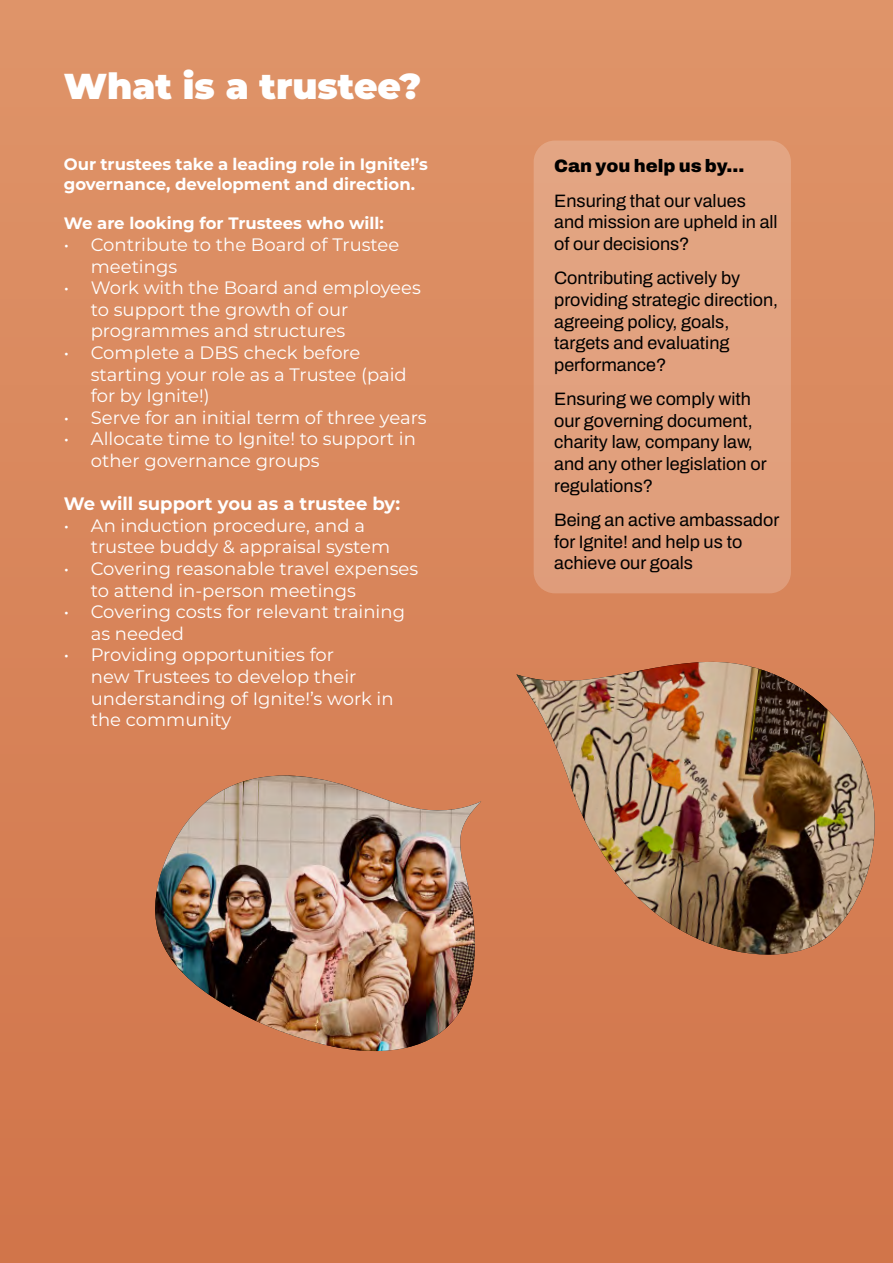
<style>
.page{position:relative;width:893px;height:1263px;background:#fff}
.page>*{position:absolute;margin:0;border:0;box-sizing:border-box;transform-origin:0 0}
.t1{font:900 36px "Montserrat";color:#fff}
.t2{font:18px/21.6px "Montserrat";color:#fff}
.t3{font:600 18px/21.6px "Archivo";color:#000}
.t4{font:700 18px "Montserrat";color:#fff}
.t5{font:700 16.5px/19.8px "Montserrat";color:#fff}
</style>
<div class="page">
<div style="left:0;top:0;width:893px;height:1263px;background:linear-gradient(to bottom,#df9469,#d1744a)"></div>
<div style="left:534px;top:141px;width:257px;height:452px;background:#e2a17f;border-radius:21px"></div>
<div style="left:152px;top:769px;width:329px;height:286px;background:#d68156"></div>
<img style="left:153px;top:775px;width:328px;height:278px">
<img style="left:516px;top:662px;width:366px;height:294px">
<h1 class="t1" style="left:64px;top:59px;width:359px">What is a trustee?</h1>
<h2 class="t5" style="left:64px;top:153px;width:366px">Our trustees take a leading role in Ignite!’s governance, development and direction.</h2>
<h2 class="t5" style="left:64px;top:213px;width:322px">We are looking for Trustees who will:</h2>
<p class="t2" style="left:91px;top:233px;width:310px;text-indent:-27px">• Contribute to the Board of Trustee meetings</p>
<p class="t2" style="left:91px;top:276px;width:332px;text-indent:-27px">• Work with the Board and employees to support the growth of our programmes and structures</p>
<p class="t2" style="left:91px;top:341px;width:318px;text-indent:-27px">• Complete a DBS check before starting your role as a Trustee (paid for by Ignite!)</p>
<p class="t2" style="left:64px;top:406px;width:364px">• Serve for an initial term of three years</p>
<p class="t2" style="left:91px;top:427px;width:327px;text-indent:-27px">• Allocate time to Ignite! to support in other governance groups</p>
<h1 class="t4" style="left:64px;top:491px;width:338px">We will support you as a trustee by:</h1>
<p class="t2" style="left:91px;top:514px;width:301px;text-indent:-27px">• An induction procedure, and a trustee buddy &amp; appraisal system</p>
<p class="t2" style="left:91px;top:557px;width:329px;text-indent:-27px">• Covering reasonable travel expenses to attend in-person meetings</p>
<p class="t2" style="left:91px;top:600px;width:316px;text-indent:-27px">• Covering costs for relevant training as needed</p>
<p class="t2" style="left:91px;top:643px;width:304px;text-indent:-27px">• Providing opportunities for<br>new Trustees to develop their understanding of Ignite!’s work in the community</p>
<p class="t3" style="left:554px;top:155px;width:192px">Can you help us by...</p>
<p class="t3" style="left:554px;top:190px;width:225px">Ensuring that our values and mission are upheld in all of our decisions?</p>
<p class="t3" style="left:554px;top:267px;width:225px">Contributing actively by providing strategic direction, agreeing policy, goals, targets and evaluating performance?</p>
<p class="t3" style="left:554px;top:388px;width:214px">Ensuring we comply with our governing document, charity law, company law, and any other legislation or regulations?</p>
<p class="t3" style="left:554px;top:509px;width:227px">Being an active ambassador for Ignite! and help us to achieve our goals</p>
</div>
